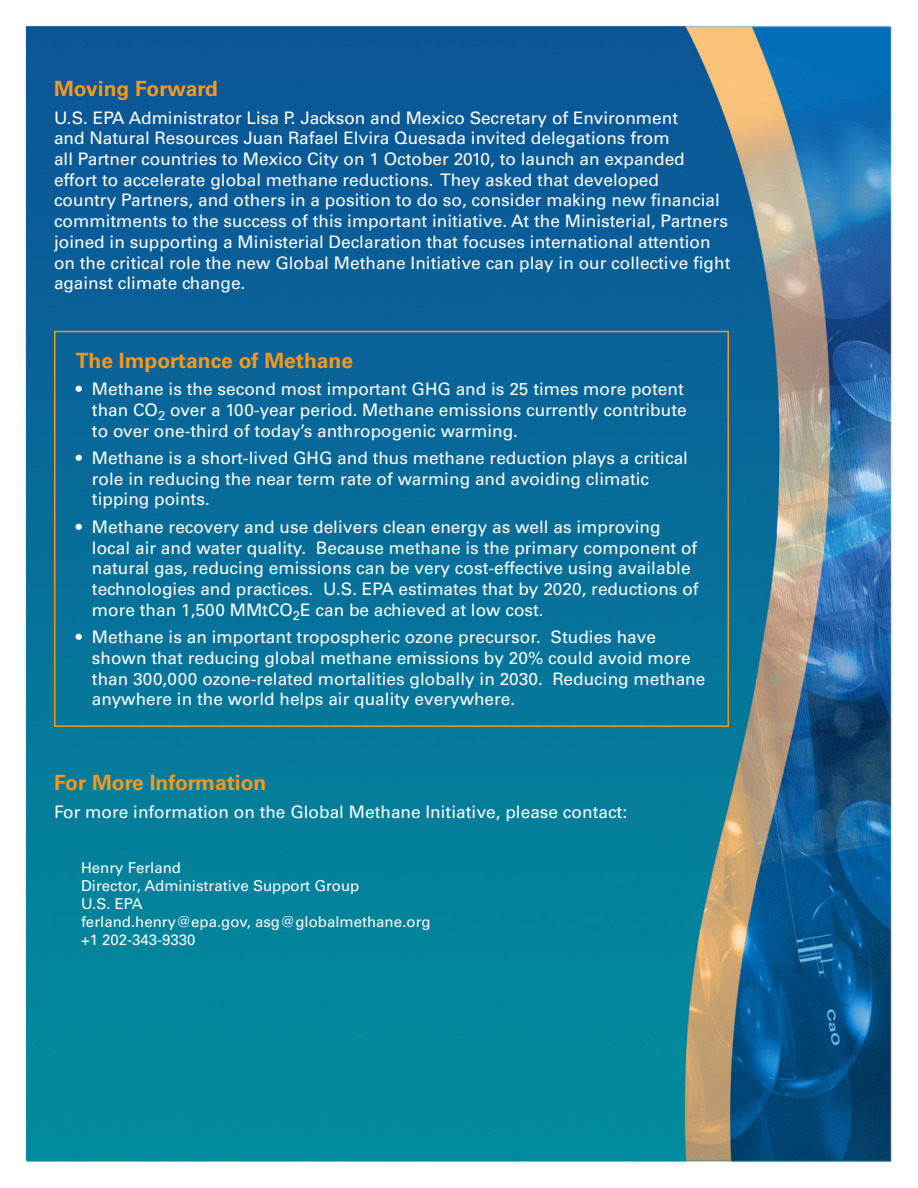
<style>
.page{position:relative;width:918px;height:1188px;background:#fff}
.page>*{position:absolute;margin:0;border:0;box-sizing:border-box;transform-origin:0 0}
.t1{font:700 21px "Univers LT Std";color:#f7971d}
.t2{font:17.25px/20.7px "Univers LT Std";color:#fff}
.t3{font:15px/18px "Univers LT Std";color:#fff}
</style>
<div class="page">
<img style="left:25px;top:25px;width:867px;height:1137px">
<div style="left:54px;top:331px;width:675px;height:396px;border:2px solid #f7971d"></div>
<p class="t1" style="left:54px;top:77px;width:166px">Moving Forward</p>
<p class="t2" style="left:54px;top:107px;width:678px">U.S. EPA Administrator Lisa P. Jackson and Mexico Secretary of Environment<br>and Natural Resources Juan Rafael Elvira Quesada invited delegations from<br>all Partner countries to Mexico City on 1 October 2010, to launch an expanded effort to accelerate global methane reductions. They asked that developed<br>country Partners, and others in a position to do so, consider making new financial commitments to the success of this important initiative. At the Ministerial, Partners joined in supporting a Ministerial Declaration that focuses international attention on the critical role the new Global Methane Initiative can play in our collective fight against climate change.</p>
<p class="t1" style="left:76px;top:348px;width:279px">The Importance of Methane</p>
<p class="t2" style="left:92px;top:379px;width:596px;text-indent:-16px">• Methane is the second most important GHG and is 25 times more potent than CO<sub>2</sub> over a 100-year period. Methane emissions currently contribute to over one-third of today’s anthropogenic warming.</p>
<p class="t2" style="left:92px;top:448px;width:598px;text-indent:-16px">• Methane is a short-lived GHG and thus methane reduction plays a critical role in reducing the near term rate of warming and avoiding climatic tipping points.</p>
<p class="t2" style="left:92px;top:516px;width:608px;text-indent:-16px">• Methane recovery and use delivers clean energy as well as improving local air and water quality. Because methane is the primary component of natural gas, reducing emissions can be very cost-effective using available technologies and practices. U.S. EPA estimates that by 2020, reductions of more than 1,500 MMtCO<sub>2</sub>E can be achieved at low cost.</p>
<p class="t2" style="left:92px;top:627px;width:615px;text-indent:-16px">• Methane is an important tropospheric ozone precursor. Studies have shown that reducing global methane emissions by 20% could avoid more than 300,000 ozone-related mortalities globally in 2030. Reducing methane anywhere in the world helps air quality everywhere.</p>
<p class="t1" style="left:54px;top:771px;width:214px">For More Information</p>
<p class="t2" style="left:54px;top:801px;width:575px">For more information on the Global Methane Initiative, please contact:</p>
<p class="t3" style="left:81px;top:859px;width:280px">Henry Ferland<br>Director, Administrative Support Group</p>
<p class="t3" style="left:81px;top:895px;width:63px">U.S. EPA</p>
<p class="t3" style="left:81px;top:913px;width:351px">ferland.henry@epa.gov, asg@globalmethane.org</p>
<p class="t3" style="left:81px;top:931px;width:116px">+1 202-343-9330</p>
</div>
